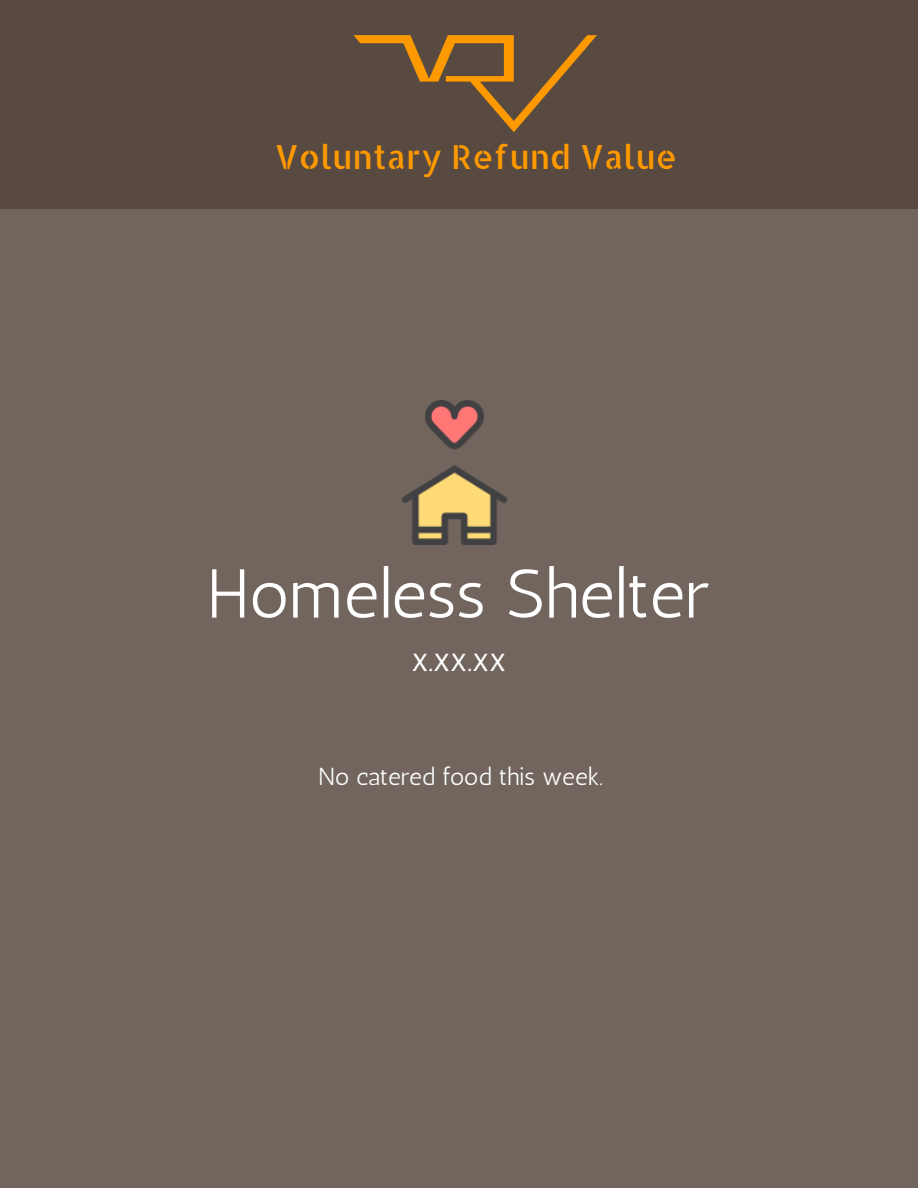
<style>
.page{position:relative;width:918px;height:1188px;background:#71655d}
.page>*{position:absolute;margin:0;border:0;box-sizing:border-box;transform-origin:0 0}
.t1{font:69px "Antic";color:#fff}
.t2{font:34.5px "Antic";color:#fff}
.t3{font:33.15px "Allerta Stencil";color:#f90}
.t4{font:24.6px "Antic";color:#fff}
</style>
<div class="page">
<div style="left:0;top:0;width:918px;height:208px;background:#584a40"></div>
<img style="left:353px;top:35px;width:244px;height:97px">
<img style="left:401px;top:400px;width:107px;height:144px">
<h3 class="t3" style="left:275px;top:135px;width:404px">Voluntary Refund Value</h3>
<h1 class="t1" style="left:207px;top:553px;width:503px">Homeless Shelter</h1>
<h2 class="t2" style="left:412px;top:638px;width:96px">x.xx.xx</h2>
<p class="t4" style="left:318px;top:762px;width:286px">No catered food this week.</p>
</div>
